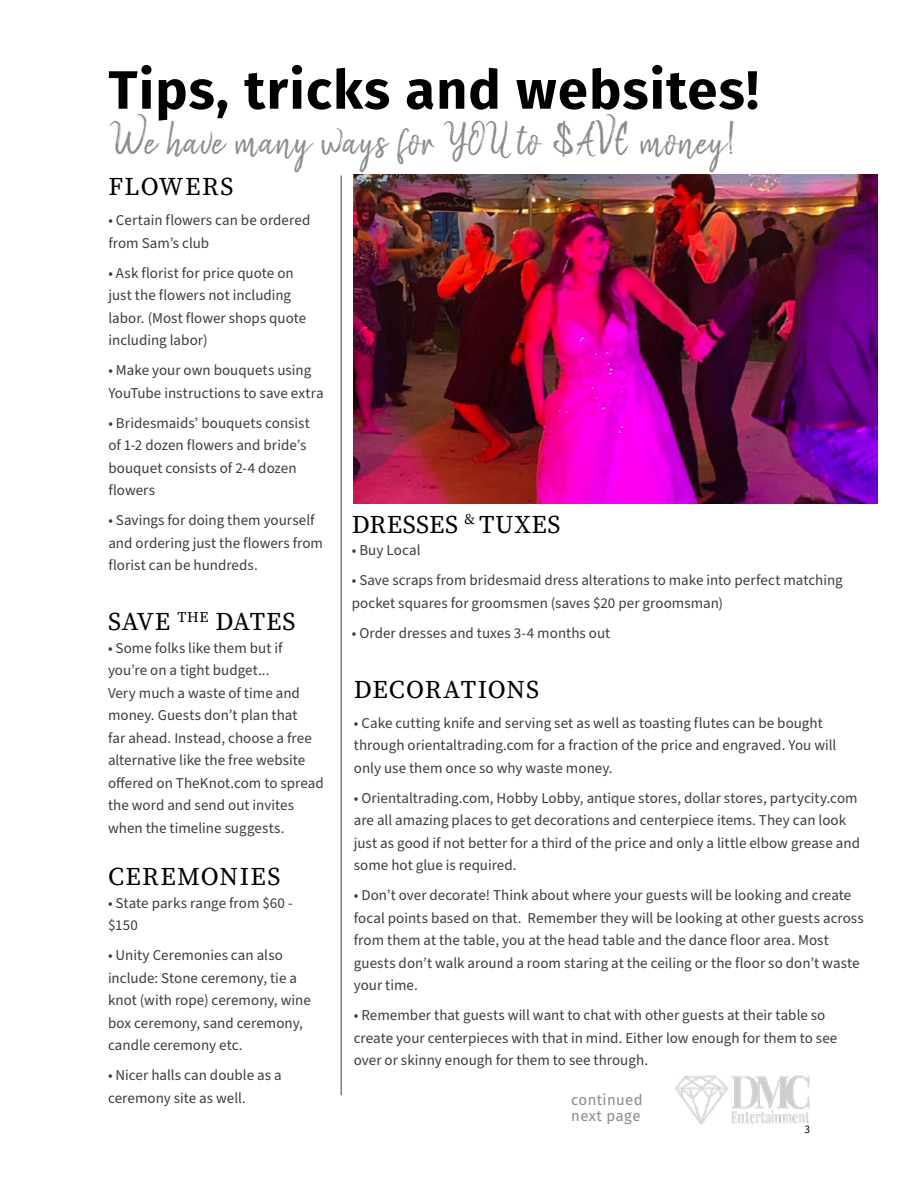
<style>
.page{position:relative;width:918px;height:1188px;background:#fff}
.page>*{position:absolute;margin:0;border:0;box-sizing:border-box;transform-origin:0 0}
.t1{font:700 54px "Fira Sans";letter-spacing:.025em;color:#000}
.t2{font:45px "Honesty";letter-spacing:.025em;color:#8a8c8e}
.t3{font:25.5px "Source Serif Pro";letter-spacing:.03em;color:#000}
.t4{font:25.5px "Source Serif Pro";letter-spacing:.055em;color:#000}
.t5{font:15px/22.5px "Source Sans Pro";letter-spacing:.005em;color:#3b3c3b}
.t6{font:15px/16.5px "Fira Sans";letter-spacing:.025em;color:#8a8c8e}
.t7{font:11.25px "Source Sans Pro";color:#000}
</style>
<div class="page">
<img style="left:675px;top:1075px;width:135px;height:50px">
<img style="left:353px;top:175px;width:524px;height:328px">
<hr style="left:341px;top:176px;width:1px;height:919px;background:#3b3c3b">
<h1 class="t1" style="left:108px;top:44px;width:652px">Tips, tricks and websites!</h1>
<h2 class="t2" style="left:108px;top:114px;width:626px">We have many ways for YOU to $AVE money!</h2>
<h3 class="t4" style="left:108px;top:169px;width:127px">FLOWERS</h3>
<p class="t5" style="left:108px;top:209px;width:203px">• Certain flowers can be ordered from Sam’s club</p>
<p class="t5" style="left:108px;top:262px;width:199px">• Ask florist for price quote on just the flowers not including labor. (Most flower shops quote including labor)</p>
<p class="t5" style="left:108px;top:359px;width:217px">• Make your own bouquets using<br>YouTube instructions to save extra</p>
<p class="t5" style="left:108px;top:412px;width:203px">• Bridesmaids’ bouquets consist of 1-2 dozen flowers and bride’s bouquet consists of 2-4 dozen flowers</p>
<p class="t5" style="left:108px;top:509px;width:216px">• Savings for doing them yourself and ordering just the flowers from florist can be hundreds.</p>
<h3 class="t3" style="left:108px;top:604px;width:189px">SAVE <sup>THE</sup> DATES</h3>
<p class="t5" style="left:108px;top:637px;width:217px">• Some folks like them but if you’re on a tight budget...<br>Very much a waste of time and money. Guests don’t plan that<br>far ahead. Instead, choose a free alternative like the free website offered on TheKnot.com to spread the word and send out invites when the timeline suggests.</p>
<h3 class="t4" style="left:108px;top:859px;width:174px">CEREMONIES</h3>
<p class="t5" style="left:108px;top:892px;width:186px">• State parks range from $60 - $150</p>
<p class="t5" style="left:108px;top:944px;width:204px">• Unity Ceremonies can also include: Stone ceremony, tie a knot (with rope) ceremony, wine box ceremony, sand ceremony, candle ceremony etc.</p>
<p class="t5" style="left:108px;top:1064px;width:175px">• Nicer halls can double as a ceremony site as well.</p>
<h3 class="t3" style="left:352px;top:507px;width:210px">DRESSES <sup>&amp;</sup> TUXES</h3>
<p class="t5" style="left:352px;top:539px;width:70px">• Buy Local</p>
<p class="t5" style="left:352px;top:569px;width:493px">• Save scraps from bridesmaid dress alterations to make into perfect matching pocket squares for groomsmen (saves $20 per groomsman)</p>
<p class="t5" style="left:352px;top:622px;width:260px">• Order dresses and tuxes 3-4 months out</p>
<h3 class="t3" style="left:354px;top:672px;width:187px">DECORATIONS</h3>
<p class="t5" style="left:354px;top:712px;width:484px">• Cake cutting knife and serving set as well as toasting flutes can be bought through orientaltrading.com for a fraction of the price and engraved. You will only use them once so why waste money.</p>
<p class="t5" style="left:354px;top:787px;width:508px">• Orientaltrading.com, Hobby Lobby, antique stores, dollar stores, partycity.com are all amazing places to get decorations and centerpiece items. They can look just as good if not better for a third of the price and only a little elbow grease and some hot glue is required.</p>
<p class="t5" style="left:354px;top:884px;width:511px">• Don’t over decorate! Think about where your guests will be looking and create focal points based on that. Remember they will be looking at other guests across from them at the table, you at the head table and the dance floor area. Most guests don’t walk around a room staring at the ceiling or the floor so don’t waste your time.</p>
<p class="t5" style="left:354px;top:1004px;width:485px">• Remember that guests will want to chat with other guests at their table so create your centerpieces with that in mind. Either low enough for them to see over or skinny enough for them to see through.</p>
<p class="t6" style="left:571px;top:1091px;width:73px">continued next page</p>
<p class="t7" style="left:804px;top:1121px;width:7px">3</p>
</div>
